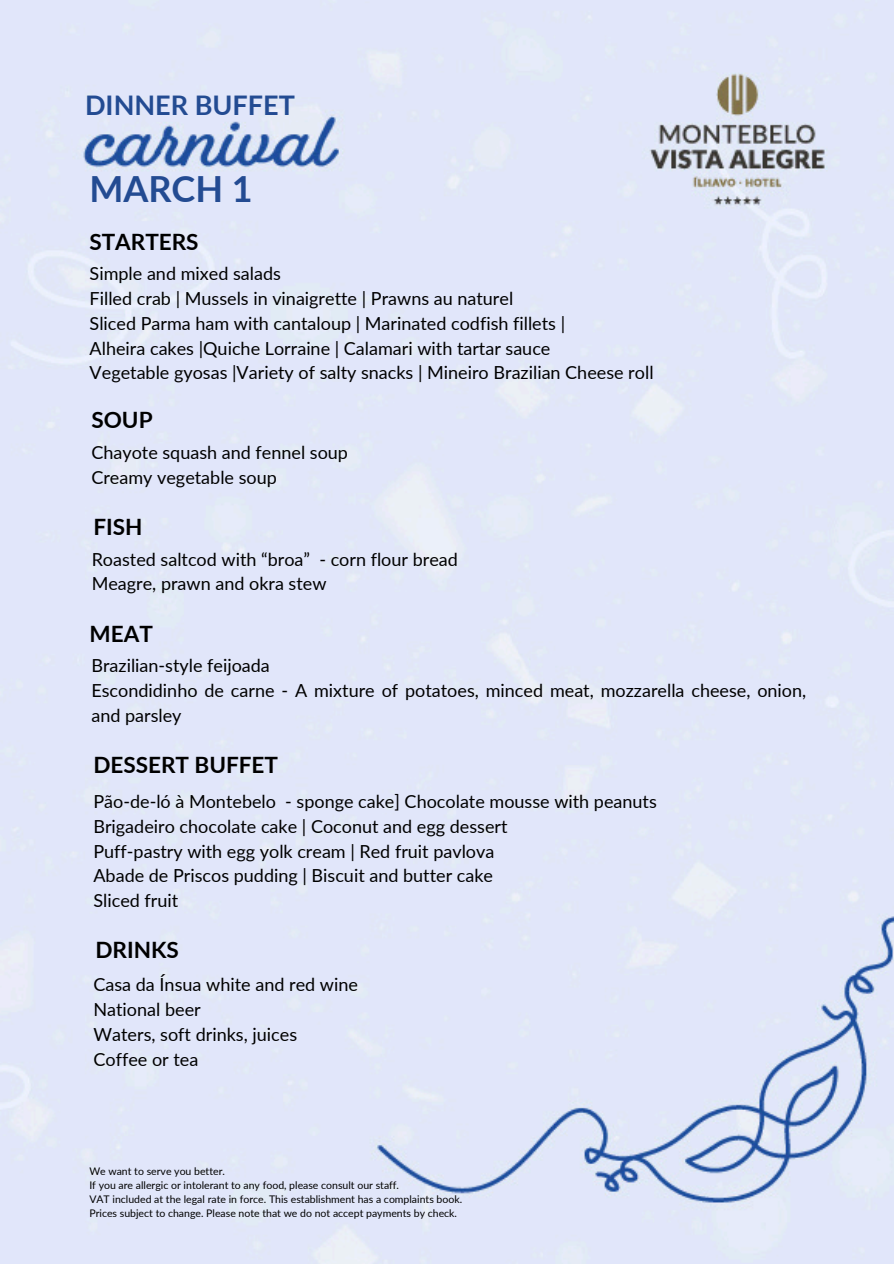
<style>
.page{position:relative;width:894px;height:1264px;background:#fff}
.page>*{position:absolute;margin:0;border:0;box-sizing:border-box;transform-origin:0 0}
.t1{font:700 36px "Lato";color:#234b92}
.t2{font:700 27px "Lato";color:#234b92}
.t3{font:700 22.5px "Lato";color:#000}
.t4{font:18px/24.8px "Lato";color:#000}
.t5{font:10.5px "Lato";color:#000}
</style>
<div class="page">
<div style="left:0;top:0;width:893px;height:1263px;background:#e1e6fa"></div>
<p class="t2" style="left:85px;top:88px;width:211px">DINNER BUFFET</p>
<h2 class="t1" style="left:89px;top:167px;width:165px">MARCH 1</h2>
<h1 class="t3" style="left:89px;top:227px;width:111px">STARTERS</h1>
<h3 class="t4" style="left:90px;top:261px;width:565px">Simple and mixed salads<br>Filled crab | Mussels in vinaigrette | Prawns au naturel<br>Sliced Parma ham with cantaloup | Marinated codfish fillets |<br>Alheira cakes |Quiche Lorraine | Calamari with tartar sauce<br>Vegetable gyosas |Variety of salty snacks | Mineiro Brazilian Cheese roll</h3>
<h4 class="t3" style="left:91px;top:406px;width:63px">SOUP</h4>
<h3 class="t4" style="left:91px;top:439px;width:258px">Chayote squash and fennel soup<br>Creamy vegetable soup</h3>
<h4 class="t3" style="left:93px;top:512px;width:51px">FISH</h4>
<h3 class="t4" style="left:92px;top:546px;width:367px">Roasted saltcod with “broa” - corn flour bread<br>Meagre, prawn and okra stew</h3>
<h4 class="t3" style="left:90px;top:619px;width:65px">MEAT</h4>
<h3 class="t4" style="left:91px;top:653px;width:716px">Brazilian-style feijoada<br>Escondidinho de carne - A mixture of potatoes, minced meat, mozzarella cheese, onion, and parsley</h3>
<h4 class="t3" style="left:93px;top:750px;width:186px">DESSERT BUFFET</h4>
<h3 class="t4" style="left:93px;top:788px;width:564px">Pão-de-ló à Montebelo - sponge cake] Chocolate mousse with peanuts Brigadeiro chocolate cake | Coconut and egg dessert<br>Puff-pastry with egg yolk cream | Red fruit pavlova<br>Abade de Priscos pudding | Biscuit and butter cake<br>Sliced fruit</h3>
<h4 class="t3" style="left:95px;top:935px;width:85px">DRINKS</h4>
<h3 class="t4" style="left:93px;top:972px;width:266px">Casa da Ínsua white and red wine<br>National beer<br>Waters, soft drinks, juices<br>Coffee or tea</h3>
<h4 class="t5" style="left:89px;top:1164px;width:137px">We want to serve you better.</h4>
<p class="t5" style="left:89px;top:1178px;width:311px">If you are allergic or intolerant to any food, please consult our staff.</p>
<p class="t5" style="left:89px;top:1192px;width:374px">VAT included at the legal rate in force. This establishment has a complaints book.</p>
<p class="t5" style="left:89px;top:1206px;width:369px">Prices subject to change. Please note that we do not accept payments by check.</p>
</div>
